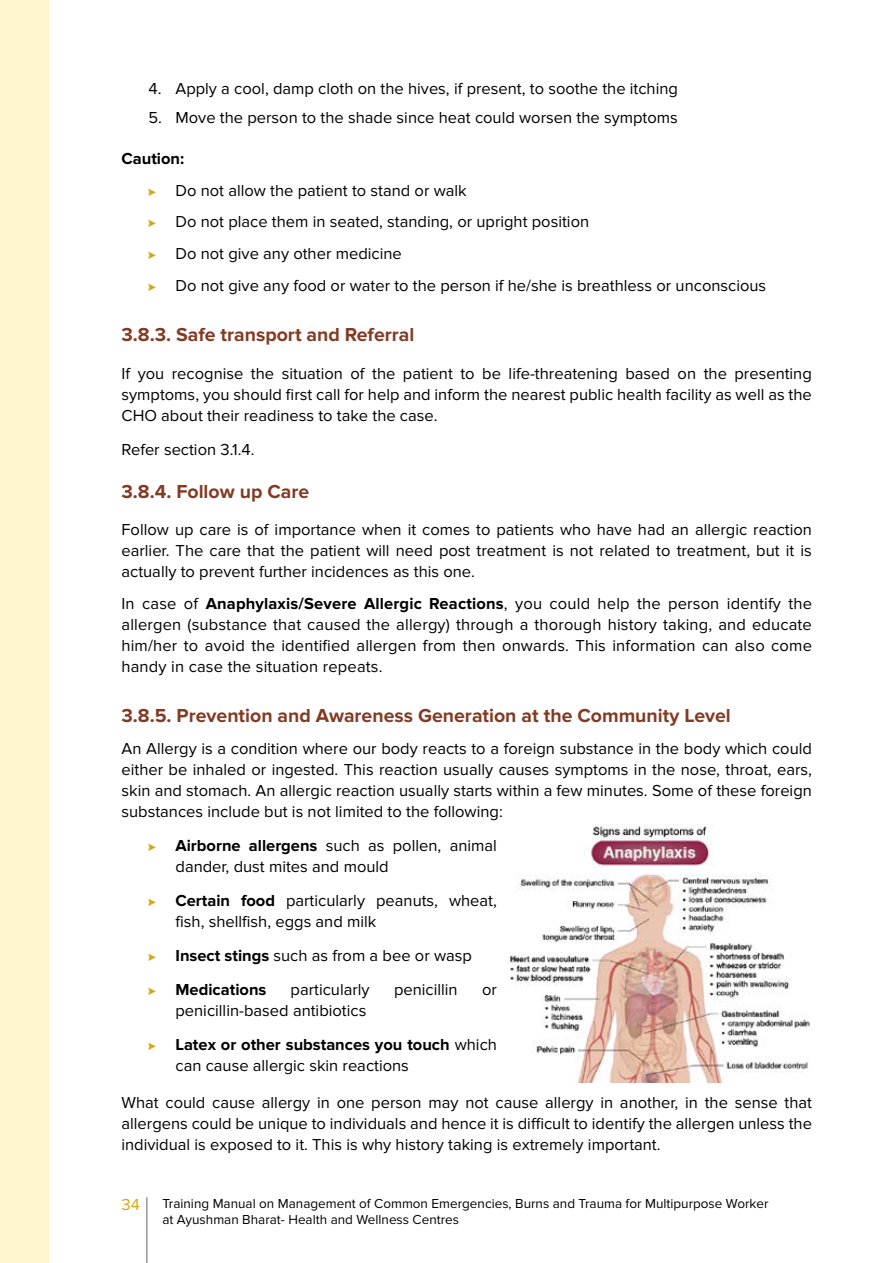
<style>
.page{position:relative;width:893px;height:1263px;background:#fff}
.page>*{position:absolute;margin:0;border:0;box-sizing:border-box;transform-origin:0 0}
.t1{font:700 19.5px "Proxima Nova";color:#833c24}
.t2{font:16.5px/21px "Proxima Nova";color:#000;text-align:justify}
.t3{font:700 16.5px/33.9px "Proxima Nova";color:#000}
.t4{font:16.5px "Proxima Nova";color:#d3a811}
.t5{font:13.5px/16.2px "Proxima Nova";color:#000}
.s1{font-weight:700}
.s2{font-weight:400}
</style>
<div class="page">
<hr style="left:146px;top:1197px;width:2px;height:66px;background:#939598">
<div style="left:0;top:0;width:49px;height:1263px;background:#fff5d0"></div>
<img style="left:508px;top:824px;width:302px;height:259px">
<p class="t2" style="left:148px;top:78px;width:531px">4. Apply a cool, damp cloth on the hives, if present, to soothe the itching</p>
<p class="t2" style="left:148px;top:107px;width:531px">5. Move the person to the shade since heat could worsen the symptoms</p>
<p class="t3" style="left:121px;top:142px;width:64px">Caution:</p>
<p class="t2" style="left:175px;top:175px;width:592px;line-height:31.8px;text-align:left">Do not allow the patient to stand or walk<br>Do not place them in seated, standing, or upright position<br>Do not give any other medicine<br>Do not give any food or water to the person if he/she is breathless or unconscious</p>
<p class="t1" style="left:122px;top:324px;width:294px">3.8.3. Safe transport and Referral</p>
<p class="t2" style="left:122px;top:363px;width:692px">If you recognise the situation of the patient to be life-threatening based on the presenting symptoms, you should first call for help and inform the nearest public health facility as well as the CHO about their readiness to take the case.</p>
<p class="t2" style="left:122px;top:439px;width:135px">Refer section 3.1.4.</p>
<p class="t1" style="left:122px;top:480px;width:189px">3.8.4. Follow up Care</p>
<p class="t2" style="left:122px;top:519px;width:692px">Follow up care is of importance when it comes to patients who have had an allergic reaction earlier. The care that the patient will need post treatment is not related to treatment, but it is actually to prevent further incidences as this one.</p>
<p class="t2" style="left:122px;top:593px;width:692px">In case of <span class="s1">Anaphylaxis/Severe Allergic Reactions</span>, you could help the person identify the allergen (substance that caused the allergy) through a thorough history taking, and educate him/her to avoid the identified allergen from then onwards. This information can also come handy in case the situation repeats.</p>
<p class="t1" style="left:122px;top:704px;width:611px">3.8.5. Prevention and Awareness Generation at the Community Level</p>
<p class="t2" style="left:122px;top:738px;width:692px">An Allergy is a condition where our body reacts to a foreign substance in the body which could either be inhaled or ingested. This reaction usually causes symptoms in the nose, throat, ears, skin and stomach. An allergic reaction usually starts within a few minutes. Some of these foreign substances include but is not limited to the following:</p>
<p class="t2" style="left:175px;top:835px;width:323px"><span class="s1">Airborne allergens</span> such as pollen, animal dander, dust mites and mould</p>
<p class="t2" style="left:175px;top:890px;width:323px"><span class="s1">Certain food</span> particularly peanuts, wheat, fish, shellfish, eggs and milk</p>
<p class="t3" style="left:175px;top:938px;width:298px">Insect stings <span class="s2">such as from a bee or wasp<br></span>Medications</p>
<p class="t2" style="left:291px;top:979px;width:81px">particularly</p>
<p class="t2" style="left:394px;top:979px;width:65px">penicillin</p>
<p class="t2" style="left:482px;top:979px;width:16px">or</p>
<p class="t2" style="left:175px;top:993px;width:323px;line-height:33.9px">penicillin-based antibiotics<br><span class="s1">Latex or other substances you touch</span> which</p>
<p class="t2" style="left:175px;top:1055px;width:235px">can cause allergic skin reactions</p>
<p class="t2" style="left:121px;top:1092px;width:692px">What could cause allergy in one person may not cause allergy in another, in the sense that allergens could be unique to individuals and hence it is difficult to identify the allergen unless the individual is exposed to it. This is why history taking is extremely important.</p>
<p class="t4" style="left:122px;top:1195px;width:20px">34</p>
<p class="t5" style="left:162px;top:1195px;width:608px">Training Manual on Management of Common Emergencies, Burns and Trauma for Multipurpose Worker at Ayushman Bharat- Health and Wellness Centres</p>
</div>
